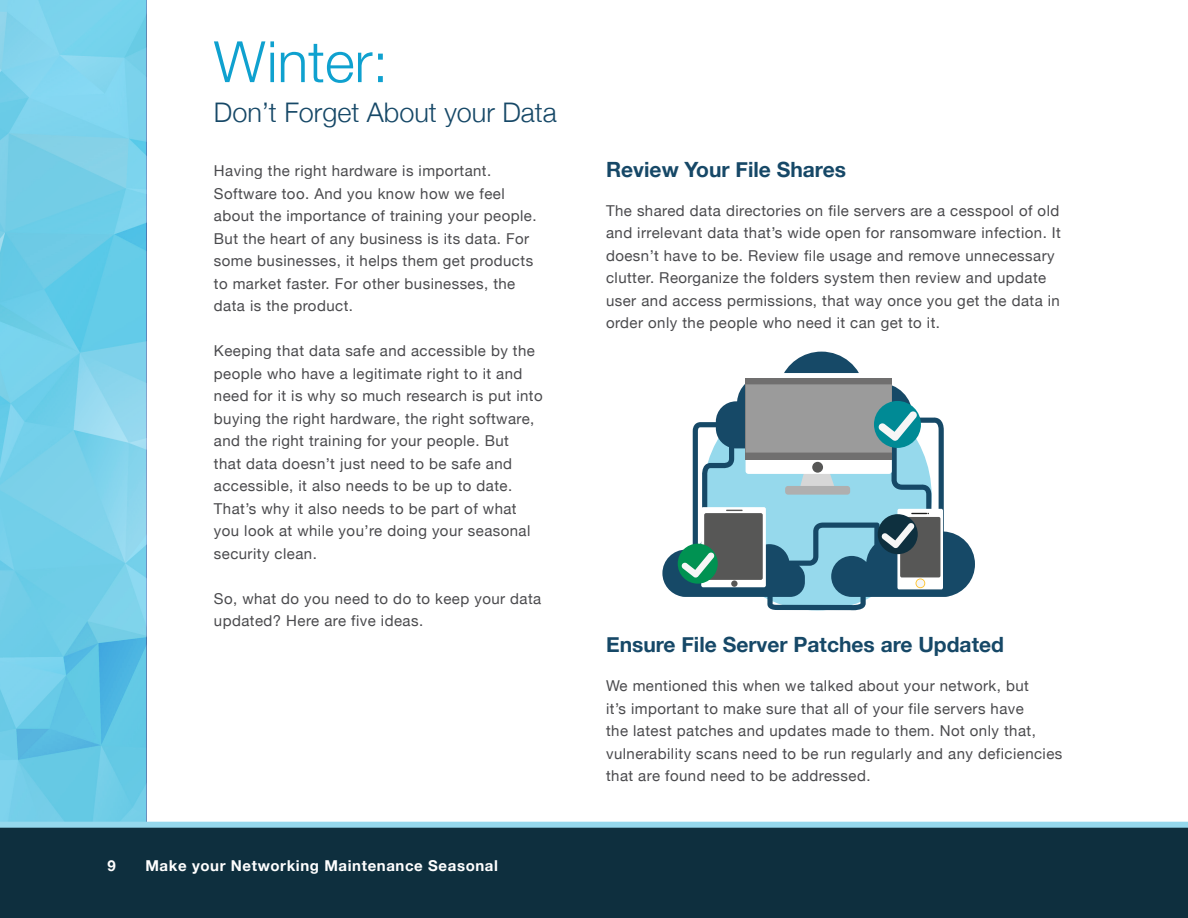
<style>
.page{position:relative;width:1188px;height:918px;background:#fff}
.page>*{position:absolute;margin:0;border:0;box-sizing:border-box;transform-origin:0 0}
.Header1{font:300 57px "Helvetica Neue";color:#0fa1cf}
.t1{font:300 27px "Helvetica Neue";color:#164867}
.t2{font:700 21px "Helvetica Neue";color:#164867}
.t3{font:15px/22.5px "Helvetica Neue";letter-spacing:.03em;color:#4a4a4d}
.t4{font:700 15px "Helvetica Neue";letter-spacing:.04em;color:#fff}
</style>
<div class="page">
<svg style="left:0;top:0;width:146px;height:822px;background:#73cee9"></svg>
<svg style="left:662px;top:352px;width:313px;height:258px"></svg>
<svg style="left:897px;top:509px;width:46px;height:80px"></svg>
<div style="left:900px;top:517px;width:40px;height:60px;background:#575756;border-radius:2px"></div>
<svg style="left:916px;top:578px;width:9px;height:10px"></svg>
<div style="left:916px;top:579px;width:8px;height:8px;background:#f6f6f6;border-radius:50%"></div>
<svg style="left:911px;top:513px;width:18px;height:1px"></svg>
<div style="left:701px;top:507px;width:65px;height:80px;background:#fff;border-radius:2px"></div>
<div style="left:704px;top:513px;width:59px;height:67px;background:#575756;border-radius:2px"></div>
<div style="left:731px;top:580px;width:7px;height:7px;background:#575756;border-radius:50%"></div>
<svg style="left:726px;top:510px;width:17px;height:1px"></svg>
<svg style="left:799px;top:474px;width:37px;height:12px"></svg>
<div style="left:746px;top:373px;width:146px;height:101px;background:#fff;border-radius:3px"></div>
<div style="left:746px;top:379px;width:146px;height:81px;background:#706f6f"></div>
<div style="left:785px;top:486px;width:65px;height:9px;background:#afafaf;border-radius:3px"></div>
<div style="left:812px;top:462px;width:11px;height:11px;background:#575756;border-radius:50%"></div>
<div style="left:874px;top:401px;width:47px;height:47px;background:#008a95;border-radius:50%"></div>
<svg style="left:746px;top:384px;width:171px;height:69px;background:#8c9d9f"></svg>
<div style="left:678px;top:544px;width:40px;height:40px;background:#009252;border-radius:50%"></div>
<svg style="left:681px;top:552px;width:34px;height:26px"></svg>
<div style="left:878px;top:514px;width:40px;height:40px;background:#0e303f;border-radius:50%"></div>
<svg style="left:881px;top:523px;width:34px;height:25px"></svg>
<div style="left:0;top:826px;width:1188px;height:92px;background:#0e2f3e"></div>
<div style="left:0;top:822px;width:1188px;height:6px;background:#95d8ed"></div>
<p class="Header1" style="left:214px;top:16px;width:176px">Winter:</p>
<p class="t1" style="left:214px;top:91px;width:345px">Don’t Forget About your Data</p>
<p class="t3" style="left:214px;top:161px;width:324px">Having the right hardware is important.<br>Software too. And you know how we feel about the importance of training your people.<br>But the heart of any business is its data. For some businesses, it helps them get products to market faster. For other businesses, the data is the product.</p>
<p class="t3" style="left:214px;top:341px;width:330px">Keeping that data safe and accessible by the people who have a legitimate right to it and need for it is why so much research is put into buying the right hardware, the right software, and the right training for your people. But<br>that data doesn’t just need to be safe and accessible, it also needs to be up to date.<br>That’s why it also needs to be part of what you look at while you’re doing your seasonal security clean.</p>
<p class="t3" style="left:214px;top:588px;width:329px">So, what do you need to do to keep your data updated? Here are five ideas.</p>
<p class="t4" style="left:108px;top:854px;width:10px">9</p>
<p class="t4" style="left:145px;top:854px;width:354px">Make your Networking Maintenance Seasonal</p>
<p class="t2" style="left:606px;top:153px;width:241px">Review Your File Shares</p>
<p class="t3" style="left:606px;top:200px;width:456px">The shared data directories on file servers are a cesspool of old and irrelevant data that’s wide open for ransomware infection. It doesn’t have to be. Review file usage and remove unnecessary clutter. Reorganize the folders system then review and update user and access permissions, that way once you get the data in order only the people who need it can get to it.</p>
<p class="t2" style="left:606px;top:628px;width:399px">Ensure File Server Patches are Updated</p>
<p class="t3" style="left:606px;top:676px;width:458px">We mentioned this when we talked about your network, but<br>it’s important to make sure that all of your file servers have<br>the latest patches and updates made to them. Not only that, vulnerability scans need to be run regularly and any deficiencies that are found need to be addressed.</p>
</div>
